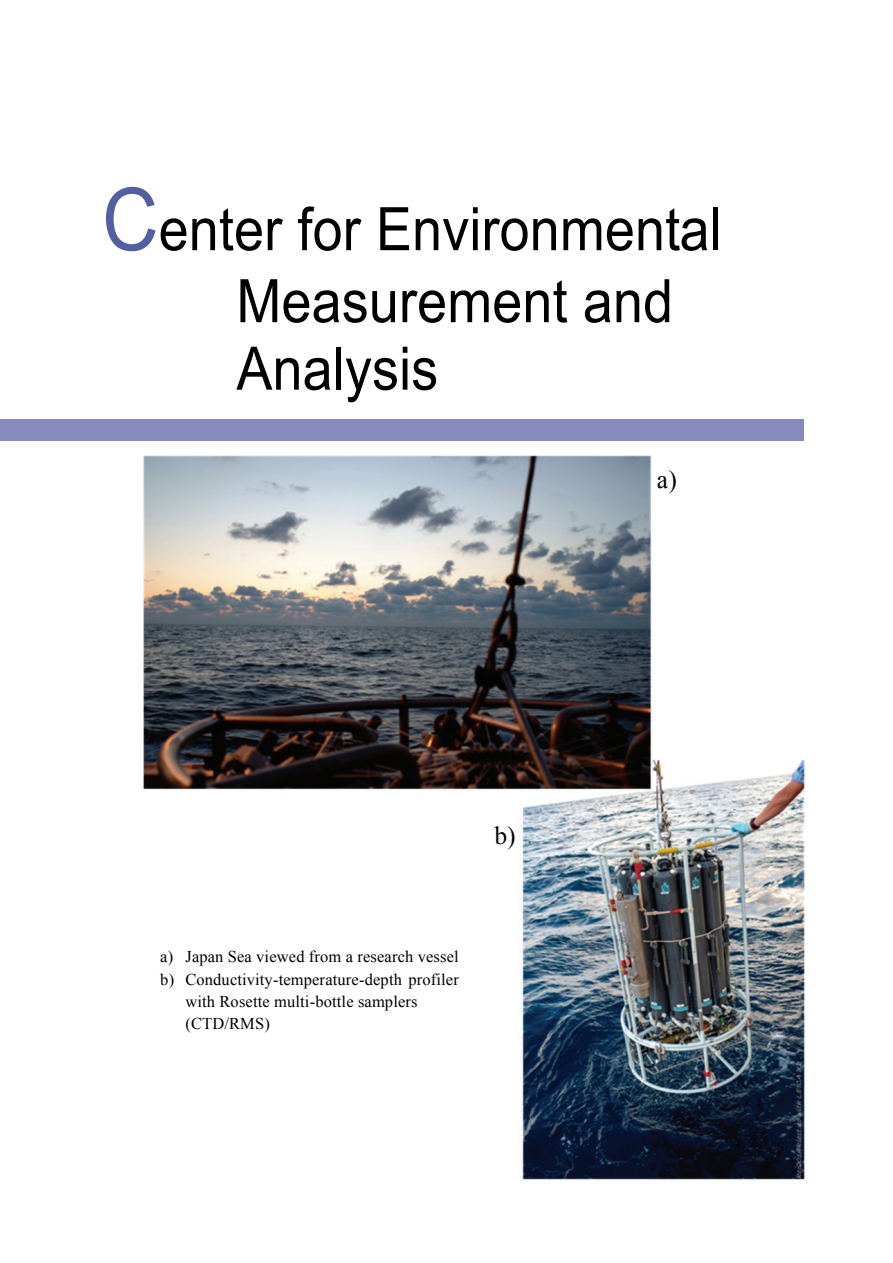
<style>
.page{position:relative;width:893px;height:1263px;background:#fff}
.page>*{position:absolute;margin:0;border:0;box-sizing:border-box;transform-origin:0 0}
.t1{font:60px/69.8px "Arial";letter-spacing:.005em;color:#000;scale:.9 1}
.t2{font:25.5px "Times New Roman";color:#000}
.t3{font:16.5px "Times New Roman";letter-spacing:.01em;color:#000}
.s1{font-size:87px;color:#535fa0}
</style>
<div class="page">
<div style="left:0;top:419px;width:804px;height:21px;background:#878abd"></div>
<img style="left:143px;top:456px;width:661px;height:724px">
<div style="left:142px;top:899px;width:337px;height:283px;background:#fff"></div>
<div style="left:434px;top:812px;width:82px;height:70px;background:#fff"></div>
<h1 class="t1" style="left:236px;top:195px;width:541px;text-indent:-134px"><span class="s1">C</span>enter for Environmental<br>Measurement and<br>Analysis</h1>
<h2 class="t2" style="left:494px;top:821px;width:23px">b)</h2>
<p class="t3" style="left:160px;top:947px;width:300px">a) Japan Sea viewed from a research vessel</p>
<p class="t3" style="left:160px;top:970px;width:300px">b) Conductivity-temperature-depth profiler</p>
<p class="t3" style="left:185px;top:992px;width:234px">with Rosette multi-bottle samplers</p>
<p class="t3" style="left:185px;top:1015px;width:86px">(CTD/RMS)</p>
<h2 class="t2" style="left:657px;top:466px;width:21px">a)</h2>
</div>
